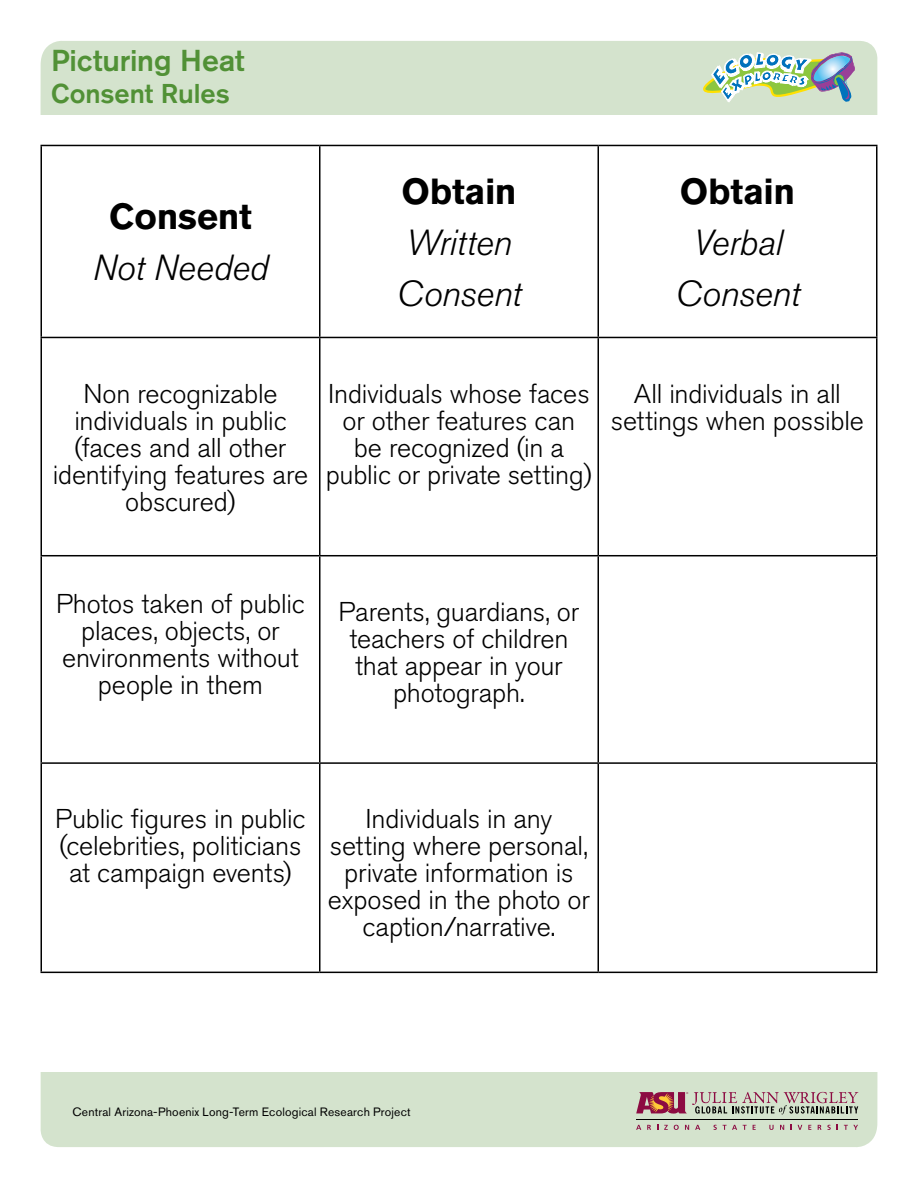
<style>
.page{position:relative;width:918px;height:1188px;background:#fff}
.page>*{position:absolute;margin:0;border:0;box-sizing:border-box;transform-origin:0 0}
.t1{font:italic 300 36px/51px "Akzidenz Grotesk Pro";letter-spacing:-.01em;color:#000}
.t2{font:700 36px "Akzidenz Grotesk Pro";letter-spacing:-.005em;color:#000}
.t3{font:500 30px "Akzidenz Grotesk Pro";letter-spacing:-.005em;color:#519136}
.t4{font:300 27px/27px "Akzidenz Grotesk Pro";letter-spacing:-.005em;color:#000;text-align:center}
.t5{font:500 27px "Akzidenz Grotesk Pro";letter-spacing:-.005em;color:#519136}
.t6{font:12px "Akzidenz Grotesk Pro";letter-spacing:.015em;color:#000}
</style>
<div class="page">
<div style="left:40px;top:41px;width:838px;height:74px;background:#d4e3cd"></div>
<svg style="left:702px;top:49px;width:153px;height:57px;background:#b6cdbc"></svg>
<div style="left:41px;top:1072px;width:837px;height:75px;background:#d4e3cd"></div>
<svg style="left:636px;top:1125px;width:5px;height:5px"></svg>
<svg style="left:647px;top:1125px;width:4px;height:5px"></svg>
<svg style="left:664px;top:1125px;width:4px;height:5px"></svg>
<svg style="left:674px;top:1125px;width:5px;height:5px"></svg>
<svg style="left:685px;top:1125px;width:4px;height:5px"></svg>
<svg style="left:695px;top:1125px;width:5px;height:5px"></svg>
<svg style="left:714px;top:1125px;width:3px;height:5px"></svg>
<svg style="left:723px;top:1125px;width:14px;height:5px"></svg>
<svg style="left:743px;top:1125px;width:4px;height:5px"></svg>
<svg style="left:753px;top:1125px;width:3px;height:5px"></svg>
<svg style="left:769px;top:1125px;width:5px;height:5px"></svg>
<svg style="left:780px;top:1125px;width:4px;height:5px"></svg>
<svg style="left:798px;top:1125px;width:4px;height:5px"></svg>
<svg style="left:808px;top:1125px;width:3px;height:5px"></svg>
<svg style="left:818px;top:1125px;width:3px;height:5px"></svg>
<svg style="left:827px;top:1125px;width:4px;height:5px"></svg>
<svg style="left:844px;top:1125px;width:14px;height:5px"></svg>
<hr style="left:636px;top:1119px;width:222px;height:1px;background:#000">
<svg style="left:636px;top:1092px;width:222px;height:22px;background:#af9893"></svg>
<hr style="left:40px;top:145px;width:280px;height:1px;background:#000">
<hr style="left:40px;top:146px;width:2px;height:191px;background:#000">
<hr style="left:320px;top:145px;width:278px;height:1px;background:#000">
<hr style="left:319px;top:146px;width:2px;height:191px;background:#000">
<hr style="left:598px;top:145px;width:280px;height:1px;background:#000">
<hr style="left:597px;top:146px;width:2px;height:191px;background:#000">
<hr style="left:876px;top:146px;width:2px;height:191px;background:#000">
<hr style="left:40px;top:337px;width:280px;height:1px;background:#000">
<hr style="left:40px;top:338px;width:2px;height:217px;background:#000">
<hr style="left:320px;top:337px;width:278px;height:1px;background:#000">
<hr style="left:319px;top:338px;width:2px;height:217px;background:#000">
<hr style="left:598px;top:337px;width:280px;height:1px;background:#000">
<hr style="left:597px;top:338px;width:2px;height:217px;background:#000">
<hr style="left:876px;top:338px;width:2px;height:217px;background:#000">
<hr style="left:40px;top:555px;width:280px;height:1px;background:#000">
<hr style="left:40px;top:556px;width:2px;height:206px;background:#000">
<hr style="left:320px;top:555px;width:278px;height:1px;background:#000">
<hr style="left:319px;top:556px;width:2px;height:206px;background:#000">
<hr style="left:598px;top:555px;width:280px;height:1px;background:#000">
<hr style="left:597px;top:556px;width:2px;height:206px;background:#000">
<hr style="left:876px;top:556px;width:2px;height:206px;background:#000">
<hr style="left:40px;top:762px;width:280px;height:2px;background:#000">
<hr style="left:40px;top:764px;width:2px;height:208px;background:#000">
<hr style="left:320px;top:762px;width:278px;height:2px;background:#000">
<hr style="left:319px;top:764px;width:2px;height:208px;background:#000">
<hr style="left:598px;top:762px;width:280px;height:2px;background:#000">
<hr style="left:597px;top:764px;width:2px;height:208px;background:#000">
<hr style="left:876px;top:764px;width:2px;height:208px;background:#000">
<hr style="left:40px;top:972px;width:280px;height:1px;background:#000">
<hr style="left:320px;top:972px;width:278px;height:1px;background:#000">
<hr style="left:598px;top:972px;width:280px;height:1px;background:#000">
<p class="t3" style="left:51px;top:41px;width:195px">Picturing Heat</p>
<p class="t5" style="left:51px;top:76px;width:180px">Consent Rules</p>
<h1 class="t2" style="left:109px;top:194px;width:144px">Consent</h1>
<h1 class="t1" style="left:93px;top:243px;width:177px">Not Needed</h1>
<h1 class="t2" style="left:401px;top:168px;width:117px">Obtain</h1>
<h1 class="t1" style="left:397px;top:217px;width:126px">Written<br>Consent</h1>
<h1 class="t2" style="left:680px;top:168px;width:117px">Obtain</h1>
<h1 class="t1" style="left:675px;top:217px;width:126px;text-align:center">Verbal<br>Consent</h1>
<p class="t4" style="left:53px;top:380px;width:257px">Non recognizable individuals in public (faces and all other identifying features are obscured)</p>
<p class="t4" style="left:326px;top:380px;width:268px">Individuals whose faces or other features can be recognized (in a public or private setting)</p>
<p class="t4" style="left:611px;top:380px;width:254px">All individuals in all settings when possible</p>
<p class="t4" style="left:56px;top:590px;width:250px">Photos taken of public places, objects, or environments without people in them</p>
<p class="t4" style="left:339px;top:598px;width:242px">Parents, guardians, or teachers of children that appear in your photograph.</p>
<p class="t4" style="left:55px;top:805px;width:252px">Public figures in public (celebrities, politicians at campaign events)</p>
<p class="t4" style="left:328px;top:805px;width:263px">Individuals in any setting where personal, private information is exposed in the photo or caption/narrative.</p>
<p class="t6" style="left:72px;top:1104px;width:340px">Central Arizona-Phoenix Long-Term Ecological Research Project</p>
</div>
